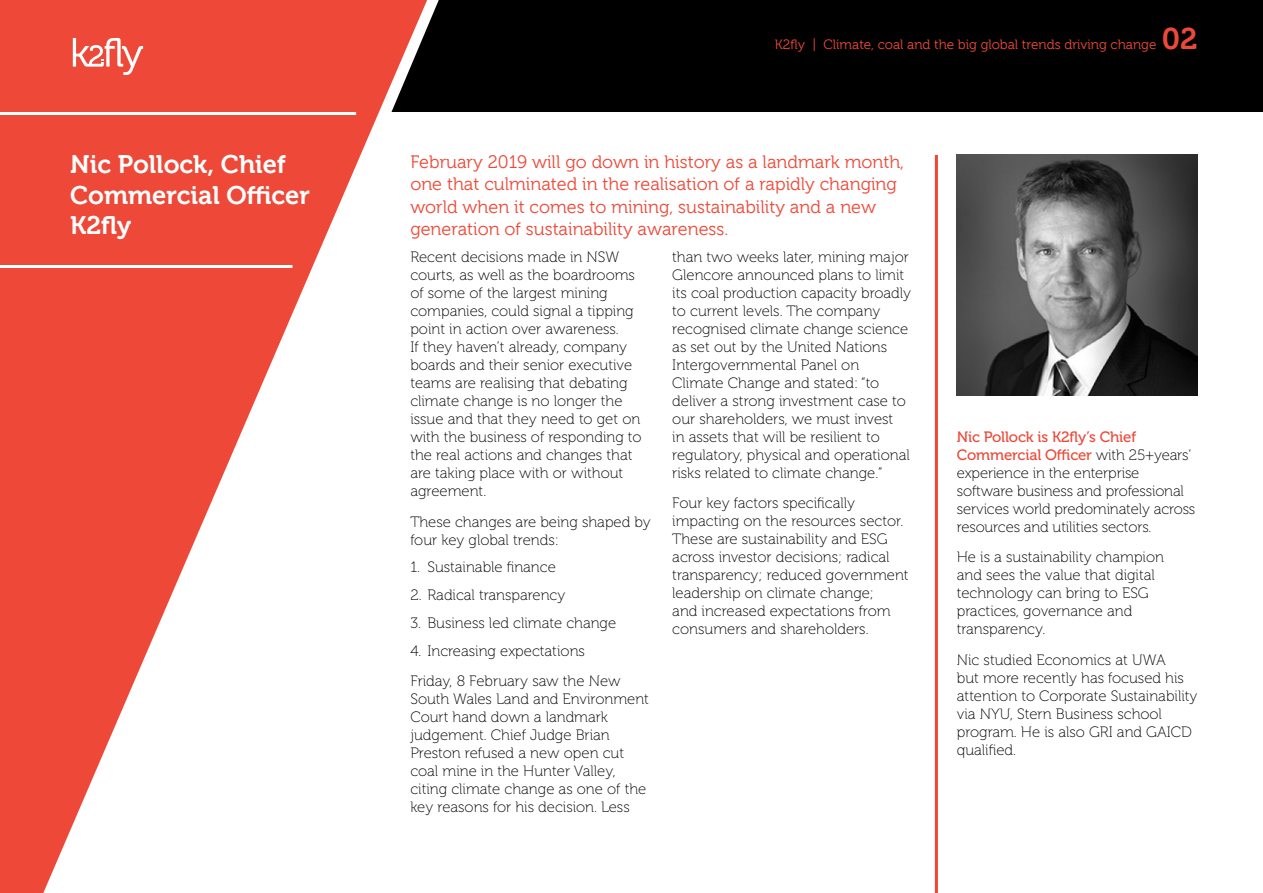
<style>
.page{position:relative;width:1263px;height:893px;background:#fff}
.page>*{position:absolute;margin:0;border:0;box-sizing:border-box;transform-origin:0 0}
.t1{font:30px "Museo 700";color:#ee4938}
.t2{font:25.5px/30.6px "Museo 700";color:#fff}
.t3{font:18px/22.5px "Museo 300";color:#ee4938}
.t4{font:15px/18px "Museo 100";color:#000}
.t5{font:15px/18px "Museo 500";letter-spacing:-.01em;color:#ee4938}
.t6{font:13.5px "Museo 300";color:#ee4938}
.s1{font-family:"Museo 100";color:#000}
</style>
<div class="page">
<svg style="left:0;top:0;width:391px;height:893px;fill:#ee4938"></svg>
<div style="left:391px;top:0;width:872px;height:112px;background:#000"></div>
<hr style="left:0;top:112px;width:356px;height:3px;background:#fff">
<hr style="left:0;top:265px;width:292px;height:3px;background:#fff">
<hr style="left:935px;top:155px;width:3px;height:738px;background:#ee4938">
<svg style="left:73px;top:38px;width:70px;height:37px"></svg>
<img style="left:957px;top:155px;width:240px;height:241px">
<h2 class="t2" style="left:70px;top:149px;width:241px">Nic Pollock, Chief<br>Commercial Officer<br>K2fly</h2>
<p class="t6" style="left:775px;top:37px;width:383px">K2fly | Climate, coal and the big global trends driving change</p>
<h1 class="t1" style="left:1162px;top:22px;width:37px">02</h1>
<p class="t3" style="left:410px;top:151px;width:495px">February 2019 will go down in history as a landmark month, one that culminated in the realisation of a rapidly changing world when it comes to mining, sustainability and a new generation of sustainability awareness.</p>
<p class="t4" style="left:410px;top:248px;width:233px">Recent decisions made in NSW courts, as well as the boardrooms of some of the largest mining companies, could signal a tipping point in action over awareness.<br>If they haven’t already, company boards and their senior executive teams are realising that debating climate change is no longer the issue and that they need to get on with the business of responding to the real actions and changes that are taking place with or without agreement.</p>
<p class="t4" style="left:410px;top:513px;width:242px">These changes are being shaped by four key global trends:</p>
<p class="t4" style="left:410px;top:558px;width:147px">1. Sustainable finance</p>
<p class="t4" style="left:410px;top:586px;width:156px">2. Radical transparency</p>
<p class="t4" style="left:410px;top:614px;width:207px">3. Business led climate change</p>
<p class="t4" style="left:410px;top:635px;width:212px;line-height:30.8px">4. Increasing expectations<br>Friday, 8 February saw the New</p>
<p class="t4" style="left:410px;top:690px;width:240px">South Wales Land and Environment<br>Court hand down a landmark judgement. Chief Judge Brian<br>Preston refused a new open cut coal mine in the Hunter Valley, citing climate change as one of the key reasons for his decision. Less</p>
<p class="t4" style="left:672px;top:248px;width:240px">than two weeks later, mining major Glencore announced plans to limit its coal production capacity broadly to current levels. The company recognised climate change science as set out by the United Nations Intergovernmental Panel on Climate Change and stated: “to deliver a strong investment case to our shareholders, we must invest<br>in assets that will be resilient to regulatory, physical and operational risks related to climate change.”</p>
<p class="t4" style="left:672px;top:495px;width:238px">Four key factors specifically impacting on the resources sector.<br>These are sustainability and ESG across investor decisions; radical transparency; reduced government leadership on climate change;<br>and increased expectations from consumers and shareholders.</p>
<p class="t5" style="left:957px;top:428px;width:236px">Nic Pollock is K2fly’s Chief<br>Commercial Officer <span class="s1">with 25+years’</span></p>
<p class="t4" style="left:957px;top:464px;width:240px">experience in the enterprise software business and professional services world predominately across resources and utilities sectors.</p>
<p class="t4" style="left:957px;top:548px;width:209px">He is a sustainability champion and sees the value that digital technology can bring to ESG practices, governance and transparency.</p>
<p class="t4" style="left:957px;top:651px;width:242px">Nic studied Economics at UWA<br>but more recently has focused his attention to Corporate Sustainability via NYU, Stern Business school program. He is also GRI and GAICD qualified.</p>
</div>
